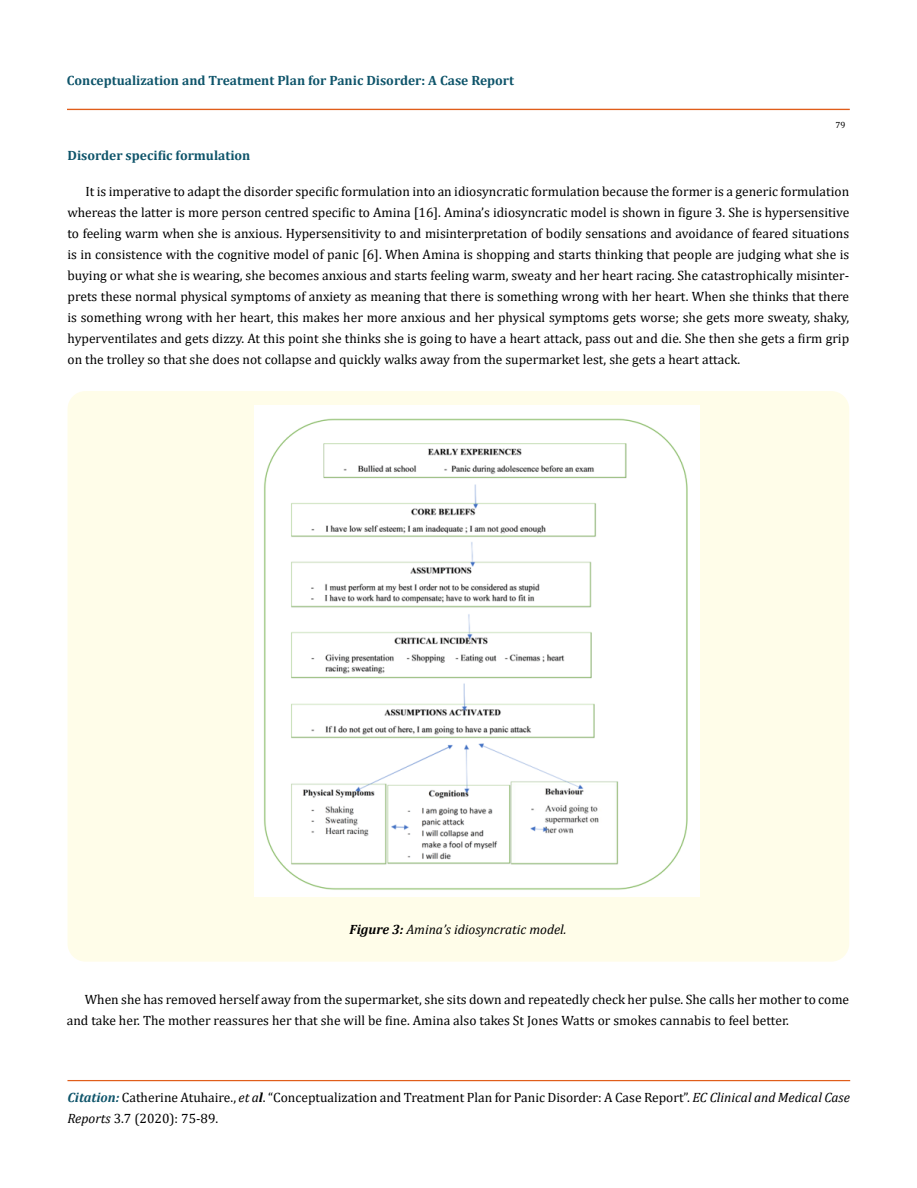
<style>
.page{position:relative;width:917px;height:1188px;background:#fff}
.page>*{position:absolute;margin:0;border:0;box-sizing:border-box;transform-origin:0 0}
.t1{font:13.5px/21px "Cambria";color:#000}
.t2{font:700 13.5px "Cambria";color:#0e546a}
.t3{font:italic 13.5px "Cambria";color:#000}
.t4{font:9px "Cambria";color:#000}
.s1{font-weight:700}
.s2{font-weight:700;font-style:italic;color:#0e546a}
.s3{font-style:italic}
.s4{font-weight:700;font-style:italic}
</style>
<div class="page">
<div style="left:67px;top:109px;width:782px;height:1px;border:1px solid #e05d1a"></div>
<div style="left:68px;top:1080px;width:781px;height:1px;border:1px solid #e05d1a"></div>
<div style="left:68px;top:391px;width:781px;height:571px;background:#fffde9;border-radius:18px"></div>
<img style="left:255px;top:405px;width:445px;height:492px">
<p class="t2" style="left:67px;top:71px;width:449px">Conceptualization and Treatment Plan for Panic Disorder: A Case Report</p>
<p class="t4" style="left:835px;top:120px;width:11px">79</p>
<p class="t2" style="left:68px;top:146px;width:184px">Disorder specific formulation</p>
<p class="t1" style="left:68px;top:181px;width:783px;text-align:justify;text-indent:18px">It is imperative to adapt the disorder specific formulation into an idiosyncratic formulation because the former is a generic formulation whereas the latter is more person centred specific to Amina [16]. Amina’s idiosyncratic model is shown in figure 3. She is hypersensitive to feeling warm when she is anxious. Hypersensitivity to and misinterpretation of bodily sensations and avoidance of feared situations is in consistence with the cognitive model of panic [6]. When Amina is shopping and starts thinking that people are judging what she is buying or what she is wearing, she becomes anxious and starts feeling warm, sweaty and her heart racing. She catastrophically misinter&shy;prets these normal physical symptoms of anxiety as meaning that there is something wrong with her heart. When she thinks that there is something wrong with her heart, this makes her more anxious and her physical symptoms gets worse; she gets more sweaty, shaky, hyperventilates and gets dizzy. At this point she thinks she is going to have a heart attack, pass out and die. She then she gets a firm grip on the trolley so that she does not collapse and quickly walks away from the supermarket lest, she gets a heart attack.</p>
<p class="t3" style="left:349px;top:920px;width:218px"><span class="s1">Figure 3:</span> Amina’s idiosyncratic model.</p>
<p class="t1" style="left:67px;top:989px;width:783px;text-indent:18px">When she has removed herself away from the supermarket, she sits down and repeatedly check her pulse. She calls her mother to come and take her. The mother reassures her that she will be fine. Amina also takes St Jones Watts or smokes cannabis to feel better.</p>
<p class="t1" style="left:68px;top:1087px;width:783px"><span class="s2">Citation:</span> Catherine Atuhaire., <span class="s3">et a</span><span class="s4">l</span>. “Conceptualization and Treatment Plan for Panic Disorder: A Case Report”. <span class="s3">EC Clinical and Medical Case<br>Reports</span> 3.7 (2020): 75-89.</p>
</div>
